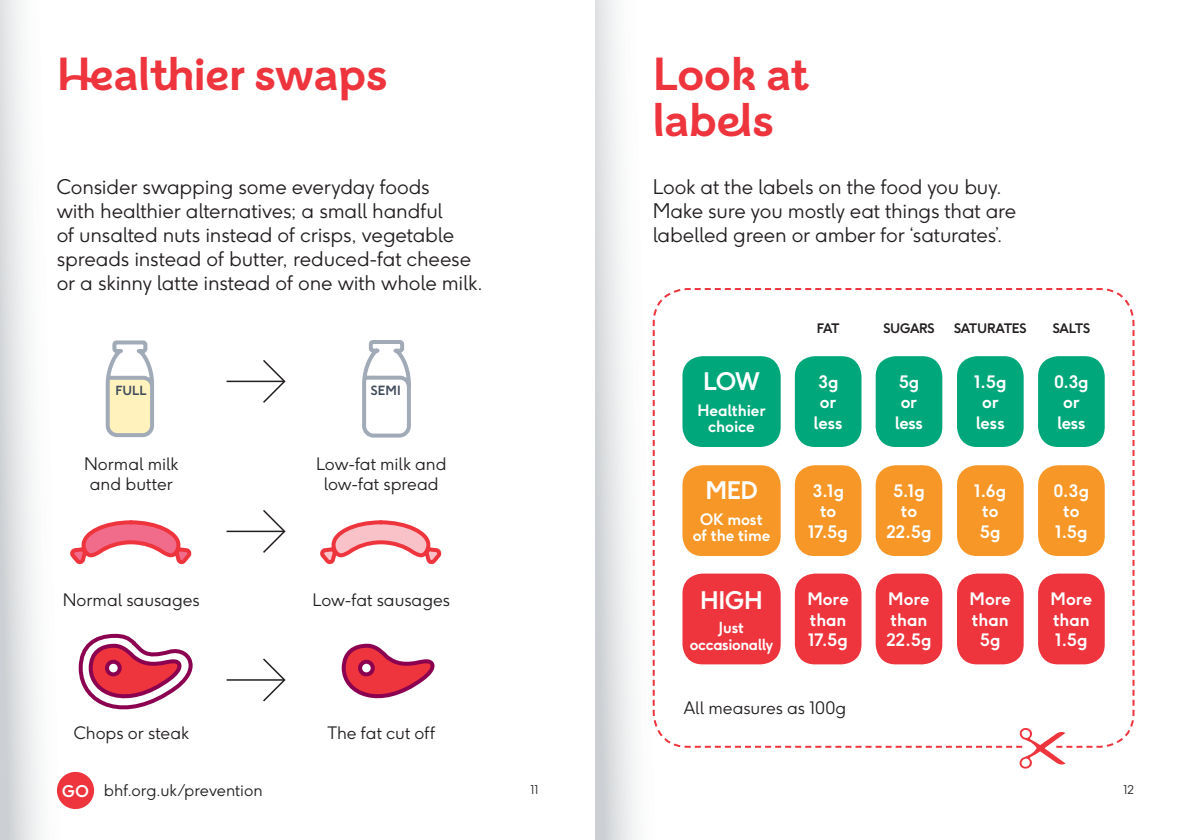
<style>
.page{position:relative;width:1191px;height:840px;background:#fff}
.page>*{position:absolute;margin:0;border:0;box-sizing:border-box;transform-origin:0 0}
.t1{font:700 46px/46px "BHF";color:#ee343d}
.t2{font:700 24px "F37 Ginger";letter-spacing:-.02em;color:#fff}
.t3{font:300 20px/24px "F37 Ginger";letter-spacing:-.005em;color:#231f20}
.t4{font:700 17px/20.4px "F37 Ginger";letter-spacing:-.005em;color:#fff;text-align:center}
.t5{font:300 17px/20.4px "F37 Ginger";color:#231f20;text-align:center}
.t6{font:300 16px "F37 Ginger";color:#231f20}
.t7{font:700 15.6px/16px "F37 Ginger";letter-spacing:-.01em;color:#fff;text-align:center}
.t8{font:700 15.2px/16px "F37 Ginger";letter-spacing:-.03em;color:#fff;text-align:center}
.t9{font:700 13px "F37 Ginger";letter-spacing:-.025em;color:#231f20}
.t10{font:700 12.6px "F37 Ginger";color:#404b5c}
.t11{font:700 12.4px "F37 Ginger";color:#404b5c}
.t12{font:300 12px "F37 Ginger";color:#231f20}
.s1{font-weight:700;color:#fff}
</style>
<div class="page">
<svg style="left:261px;top:360px;width:25px;height:43px"></svg>
<hr style="left:226px;top:380px;width:58px;height:2px;background:#231f20">
<svg style="left:261px;top:510px;width:25px;height:43px"></svg>
<hr style="left:226px;top:530px;width:58px;height:2px;background:#231f20">
<svg style="left:261px;top:658px;width:25px;height:44px"></svg>
<hr style="left:226px;top:678px;width:58px;height:2px;background:#231f20">
<svg style="left:74px;top:340px;width:119px;height:470px"></svg>
<svg style="left:320px;top:340px;width:122px;height:359px"></svg>
<div style="left:358px;top:659px;width:17px;height:17px;border:4px solid #8b014f;border-radius:50%"></div>
<svg style="left:669px;top:288px;width:466px;height:460px"></svg>
<svg style="left:695px;top:727px;width:399px;height:41px"></svg>
<div style="left:795px;top:356px;width:66px;height:90px;background:#00a77a;border-radius:20px"></div>
<div style="left:795px;top:465px;width:66px;height:90px;background:#f79727;border-radius:20px"></div>
<div style="left:795px;top:573px;width:66px;height:91px;background:#ee343d;border-radius:20px"></div>
<div style="left:957px;top:356px;width:66px;height:90px;background:#00a77a;border-radius:20px"></div>
<div style="left:957px;top:465px;width:66px;height:90px;background:#f79727;border-radius:20px"></div>
<div style="left:957px;top:573px;width:66px;height:91px;background:#ee343d;border-radius:20px"></div>
<div style="left:875px;top:356px;width:67px;height:90px;background:#00a77a;border-radius:20px"></div>
<div style="left:875px;top:465px;width:67px;height:90px;background:#f79727;border-radius:20px"></div>
<div style="left:875px;top:573px;width:67px;height:91px;background:#ee343d;border-radius:20px"></div>
<div style="left:1038px;top:356px;width:66px;height:90px;background:#00a77a;border-radius:20px"></div>
<div style="left:1038px;top:465px;width:66px;height:90px;background:#f79727;border-radius:20px"></div>
<div style="left:1038px;top:573px;width:66px;height:91px;background:#ee343d;border-radius:20px"></div>
<div style="left:682px;top:356px;width:98px;height:90px;background:#00a77a;border-radius:20px"></div>
<div style="left:682px;top:465px;width:98px;height:90px;background:#f79727;border-radius:20px"></div>
<div style="left:682px;top:573px;width:98px;height:91px;background:#ee343d;border-radius:20px"></div>
<svg style="left:0;top:0;width:74px;height:839px"></svg>
<svg style="left:595px;top:0;width:74px;height:839px"></svg>
<h1 class="t1" style="left:57px;top:51px;width:332px">Healthier swaps</h1>
<p class="t3" style="left:57px;top:174px;width:428px">Consider swapping some everyday foods<br>with healthier alternatives; a small handful<br>of unsalted nuts instead of crisps, vegetable spreads instead of butter, reduced-fat cheese or a skinny latte instead of one with whole milk.</p>
<p class="t11" style="left:115px;top:382px;width:33px">FULL</p>
<p class="t10" style="left:371px;top:382px;width:31px">SEMI</p>
<p class="t5" style="left:84px;top:453px;width:96px">Normal milk and butter</p>
<p class="t5" style="left:316px;top:453px;width:132px">Low-fat milk and low-fat spread</p>
<p class="t5" style="left:63px;top:589px;width:139px">Normal sausages</p>
<p class="t5" style="left:312px;top:589px;width:139px">Low-fat sausages</p>
<p class="t5" style="left:74px;top:722px;width:117px">Chops or steak</p>
<p class="t5" style="left:327px;top:722px;width:109px">The fat cut off</p>
<p class="t6" style="left:62px;top:779px;width:202px"><span class="s1">GO</span> bhf.org.uk/prevention</p>
<h1 class="t1" style="left:652px;top:51px;width:158px">Look at labels</h1>
<p class="t3" style="left:652px;top:174px;width:365px">Look at the labels on the food you buy.<br>Make sure you mostly eat things that are labelled green or amber for ‘saturates’.</p>
<p class="t2" style="left:703px;top:365px;width:58px">LOW</p>
<p class="t7" style="left:697px;top:402px;width:70px">Healthier choice</p>
<p class="t2" style="left:705px;top:474px;width:54px">MED</p>
<p class="t7" style="left:693px;top:511px;width:79px">OK most of the time</p>
<p class="t2" style="left:700px;top:584px;width:64px">HIGH</p>
<p class="t8" style="left:690px;top:619px;width:85px">Just occasionally</p>
<p class="t9" style="left:816px;top:319px;width:24px">FAT</p>
<p class="t4" style="left:813px;top:371px;width:31px">3g or less</p>
<p class="t4" style="left:808px;top:480px;width:41px">3.1g to<br>17.5g</p>
<p class="t4" style="left:807px;top:588px;width:43px;text-align:left">More than<br>17.5g</p>
<p class="t5" style="left:684px;top:697px;width:164px">All measures as 100g</p>
<p class="t9" style="left:883px;top:319px;width:53px">SUGARS</p>
<p class="t4" style="left:895px;top:371px;width:30px">5g or less</p>
<p class="t9" style="left:954px;top:319px;width:74px">SATURATES</p>
<p class="t4" style="left:974px;top:371px;width:34px">1.5g or less</p>
<p class="t4" style="left:886px;top:480px;width:47px">5.1g to<br>22.5g</p>
<p class="t4" style="left:886px;top:588px;width:47px;text-align:left">More than<br>22.5g</p>
<p class="t4" style="left:974px;top:480px;width:34px">1.6g to<br>5g</p>
<p class="t4" style="left:969px;top:588px;width:43px">More than<br>5g</p>
<p class="t9" style="left:1052px;top:319px;width:39px">SALTS</p>
<p class="t4" style="left:1054px;top:371px;width:36px">0.3g or less</p>
<p class="t4" style="left:1053px;top:480px;width:37px">0.3g to<br>1.5g</p>
<p class="t4" style="left:1050px;top:588px;width:43px;text-align:left">More than<br>1.5g</p>
<p class="t12" style="left:530px;top:782px;width:10px">11</p>
<p class="t12" style="left:1123px;top:782px;width:12px">12</p>
</div>
